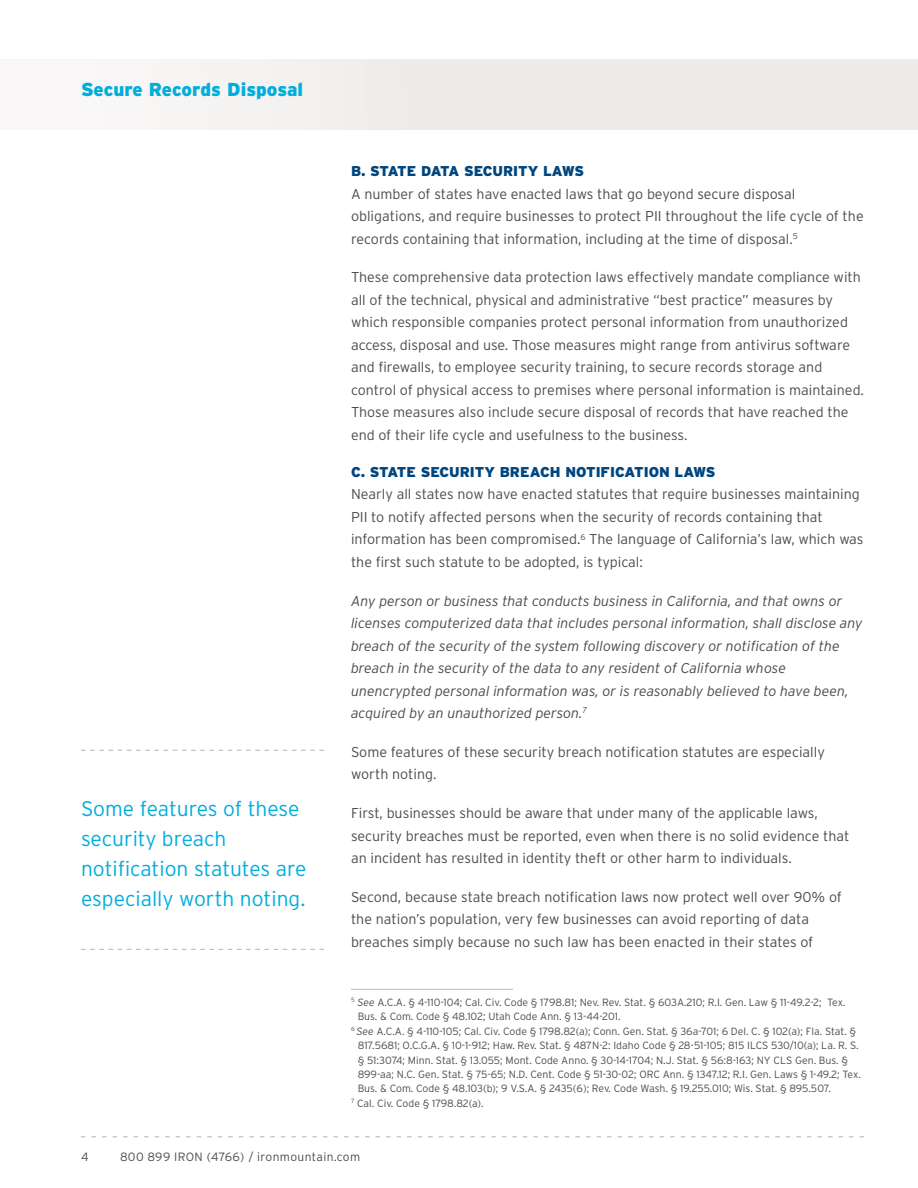
<style>
.page{position:relative;width:918px;height:1188px;background:#fff}
.page>*{position:absolute;margin:0;border:0;box-sizing:border-box;transform-origin:0 0}
.Quote_20pt__blue{font:300 21px/30px "Interstate";color:#00aedc}
.Body_9_5pt{font:900 18.75px "Interstate";color:#00aedc}
.Body_9_5pt-2{font:300 14.25px/22.5px "Interstate";color:#4b4c4d}
.Body_9_5pt-3{font:italic 300 14.25px/22.5px "Interstate";color:#4b4c4d}
.t1{font:300 12px "Interstate";letter-spacing:.03em;color:#4b4c4d}
.Footnotes_Source_Int{font:300 10.5px/14.4px "Interstate";color:#4b4c4d}
.s1{font-weight:900;color:#00467e}
.s2{font-style:italic}
</style>
<div class="page">
<svg style="left:81px;top:1136px;width:783px;height:1px"></svg>
<div style="left:0;top:59px;width:918px;height:70px;background:linear-gradient(to right,#f8f6f6,#ebe7e5)"></div>
<hr style="left:351px;top:989px;width:162px;height:1px;background:#c5b9b3">
<svg style="left:81px;top:750px;width:243px;height:1px"></svg>
<svg style="left:81px;top:949px;width:243px;height:1px"></svg>
<p class="Body_9_5pt" style="left:81px;top:78px;width:224px">Secure Records Disposal</p>
<p class="Quote_20pt__blue" style="left:81px;top:793px;width:227px">Some features of these security breach notification statutes are especially worth noting.</p>
<p class="Body_9_5pt-2" style="left:351px;top:160px;width:514px"><span class="s1">B. STATE DATA SECURITY LAWS<br></span>A number of states have enacted laws that go beyond secure disposal obligations, and require businesses to protect PII throughout the life cycle of the records containing that information, including at the time of disposal.<sup>5</sup></p>
<p class="Body_9_5pt-2" style="left:351px;top:266px;width:515px">These comprehensive data protection laws effectively mandate compliance with all of the technical, physical and administrative “best practice” measures by which responsible companies protect personal information from unauthorized access, disposal and use. Those measures might range from antivirus software and firewalls, to employee security training, to secure records storage and control of physical access to premises where personal information is maintained.<br>Those measures also include secure disposal of records that have reached the end of their life cycle and usefulness to the business.</p>
<p class="Body_9_5pt-2" style="left:351px;top:461px;width:514px"><span class="s1">C. STATE SECURITY BREACH NOTIFICATION LAWS<br></span>Nearly all states now have enacted statutes that require businesses maintaining PII to notify affected persons when the security of records containing that information has been compromised.<sup>6</sup> The language of California’s law, which was the first such statute to be adopted, is typical:</p>
<p class="Body_9_5pt-3" style="left:351px;top:589px;width:513px">Any person or business that conducts business in California, and that owns or licenses computerized data that includes personal information, shall disclose any breach of the security of the system following discovery or notification of the breach in the security of the data to any resident of California whose unencrypted personal information was, or is reasonably believed to have been, acquired by an unauthorized person.<sup>7</sup></p>
<p class="Body_9_5pt-2" style="left:351px;top:740px;width:476px">Some features of these security breach notification statutes are especially worth noting.</p>
<p class="Body_9_5pt-2" style="left:351px;top:802px;width:500px">First, businesses should be aware that under many of the applicable laws, security breaches must be reported, even when there is no solid evidence that an incident has resulted in identity theft or other harm to individuals.</p>
<p class="Body_9_5pt-2" style="left:351px;top:885px;width:492px">Second, because state breach notification laws now protect well over 90% of the nation’s population, very few businesses can avoid reporting of data breaches simply because no such law has been enacted in their states of</p>
<p class="Footnotes_Source_Int" style="left:358px;top:995px;width:489px;text-indent:-7px"><sup>5</sup> <span class="s2">See</span> A.C.A. § 4-110-104; Cal. Civ. Code § 1798.81; Nev. Rev. Stat. § 603A.210; R.I. Gen. Law § 11-49.2-2; Tex.<br>Bus. &amp; Com. Code § 48.102; Utah Code Ann. § 13-44-201.</p>
<p class="Footnotes_Source_Int" style="left:358px;top:1024px;width:505px;text-indent:-7px"><sup>6</sup> <span class="s2">See</span> A.C.A. § 4-110-105; Cal. Civ. Code § 1798.82(a); Conn. Gen. Stat. § 36a-701; 6 Del. C. § 102(a); Fla. Stat. § 817.5681; O.C.G.A. § 10-1-912; Haw. Rev. Stat. § 487N-2: Idaho Code § 28-51-105; 815 ILCS 530/10(a); La. R. S. § 51:3074; Minn. Stat. § 13.055; Mont. Code Anno. § 30-14-1704; N.J. Stat. § 56:8-163; NY CLS Gen. Bus. § 899-aa; N.C. Gen. Stat. § 75-65; N.D. Cent. Code § 51-30-02; ORC Ann. § 1347.12; R.I. Gen. Laws § 1-49.2; Tex.<br>Bus. &amp; Com. Code § 48.103(b); 9 V.S.A. § 2435(6); Rev. Code Wash. § 19.255.010; Wis. Stat. § 895.507.</p>
<p class="Footnotes_Source_Int" style="left:351px;top:1096px;width:134px"><sup>7</sup> Cal. Civ. Code § 1798.82(a).</p>
<p class="t1" style="left:81px;top:1149px;width:9px">4</p>
<p class="t1" style="left:120px;top:1149px;width:242px">800 899 IRON (4766) / ironmountain.com</p>
</div>
